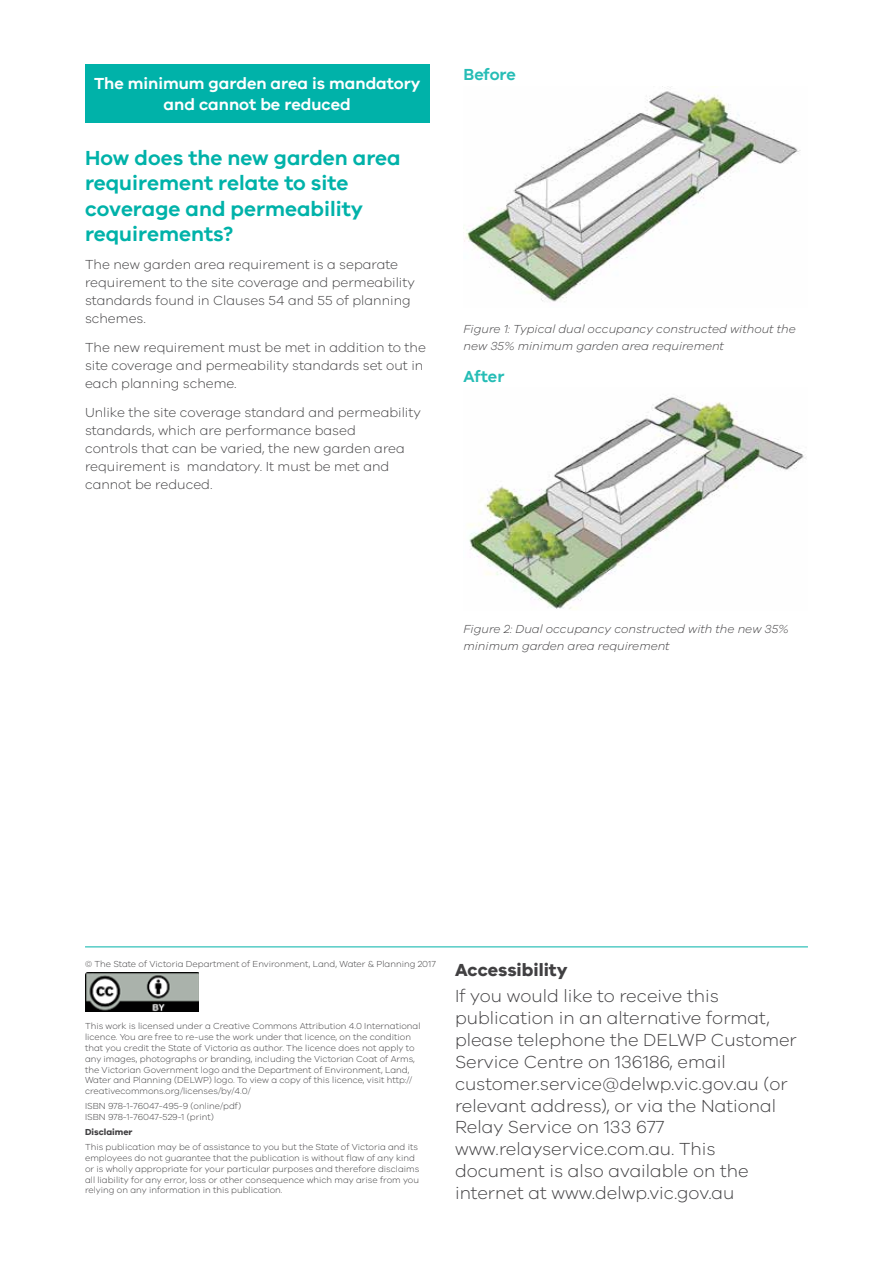
<style>
.page{position:relative;width:893px;height:1263px;background:#fff}
.page>*{position:absolute;margin:0;border:0;box-sizing:border-box;transform-origin:0 0}
.t1{font:600 21px/25.2px "VIC";color:#00b2a9}
.t2{font:300 18px/21.9px "VIC";color:#414042}
.t3{font:700 18px "VIC";color:#414042}
.t4{font:600 16.5px/21px "VIC";color:#fff;text-align:center}
.t5{font:600 16.5px "VIC";color:#26bdb6}
.t6{font:300 13.5px/18px "VIC";color:#414042}
.t7{font:italic 300 12px/16.5px "VIC";color:#414042}
.t8{font:300 9px/10.8px "VIC";color:#414042}
.t9{font:700 9px "VIC";color:#414042}
</style>
<div class="page">
<div style="left:85px;top:64px;width:344px;height:59px;background:#00b2a9"></div>
<img style="left:463px;top:86px;width:338px;height:216px">
<img style="left:468px;top:396px;width:338px;height:213px">
<img style="left:85px;top:973px;width:113px;height:39px">
<hr style="left:85px;top:946px;width:723px;height:1px;background:#00b2a9">
<h3 class="t4" style="left:94px;top:72px;width:328px">The minimum garden area is mandatory and cannot be reduced</h3>
<h1 class="t1" style="left:85px;top:145px;width:317px">How does the new garden area requirement relate to site coverage and permeability requirements?</h1>
<h3 class="t6" style="left:85px;top:255px;width:331px">The new garden area requirement is a separate requirement to the site coverage and permeability standards found in Clauses 54 and 55 of planning schemes.</h3>
<h3 class="t6" style="left:85px;top:338px;width:342px">The new requirement must be met in addition to the site coverage and permeability standards set out in each planning scheme.</h3>
<h3 class="t6" style="left:85px;top:403px;width:337px">Unlike the site coverage standard and permeability standards, which are performance based<br>controls that can be varied, the new garden area requirement is mandatory. It must be met and cannot be reduced.</h3>
<h3 class="t5" style="left:463px;top:65px;width:54px">Before</h3>
<h3 class="t7" style="left:463px;top:321px;width:334px">Figure 1: Typical dual occupancy constructed without the new 35% minimum garden area requirement</h3>
<h3 class="t5" style="left:463px;top:366px;width:42px">After</h3>
<h3 class="t7" style="left:463px;top:620px;width:327px">Figure 2: Dual occupancy constructed with the new 35% minimum garden area requirement</h3>
<p class="t8" style="left:85px;top:958px;width:352px">© The State of Victoria Department of Environment, Land, Water &amp; Planning 2017</p>
<p class="t8" style="left:85px;top:1021px;width:337px">This work is licensed under a Creative Commons Attribution 4.0 International licence. You are free to re-use the work under that licence, on the condition that you credit the State of Victoria as author. The licence does not apply to any images, photographs or branding, including the Victorian Coat of Arms, the Victorian Government logo and the Department of Environment, Land, Water and Planning (DELWP) logo. To view a copy of this licence, visit http:// creativecommons.org/licenses/by/4.0/</p>
<p class="t8" style="left:85px;top:1100px;width:158px">ISBN 978-1-76047-495-9 (online/pdf)<br>ISBN 978-1-76047-529-1 (print)</p>
<p class="t9" style="left:85px;top:1126px;width:49px">Disclaimer</p>
<p class="t8" style="left:85px;top:1141px;width:336px">This publication may be of assistance to you but the State of Victoria and its employees do not guarantee that the publication is without flaw of any kind or is wholly appropriate for your particular purposes and therefore disclaims all liability for any error, loss or other consequence which may arise from you relying on any information in this publication.</p>
<h2 class="t3" style="left:455px;top:959px;width:114px">Accessibility</h2>
<p class="t2" style="left:455px;top:984px;width:343px">If you would like to receive this publication in an alternative format, please telephone the DELWP Customer Service Centre on 136186, email customer.service@delwp.vic.gov.au (or relevant address), or via the National Relay Service on 133 677 www.relayservice.com.au. This document is also available on the internet at www.delwp.vic.gov.au</p>
</div>
